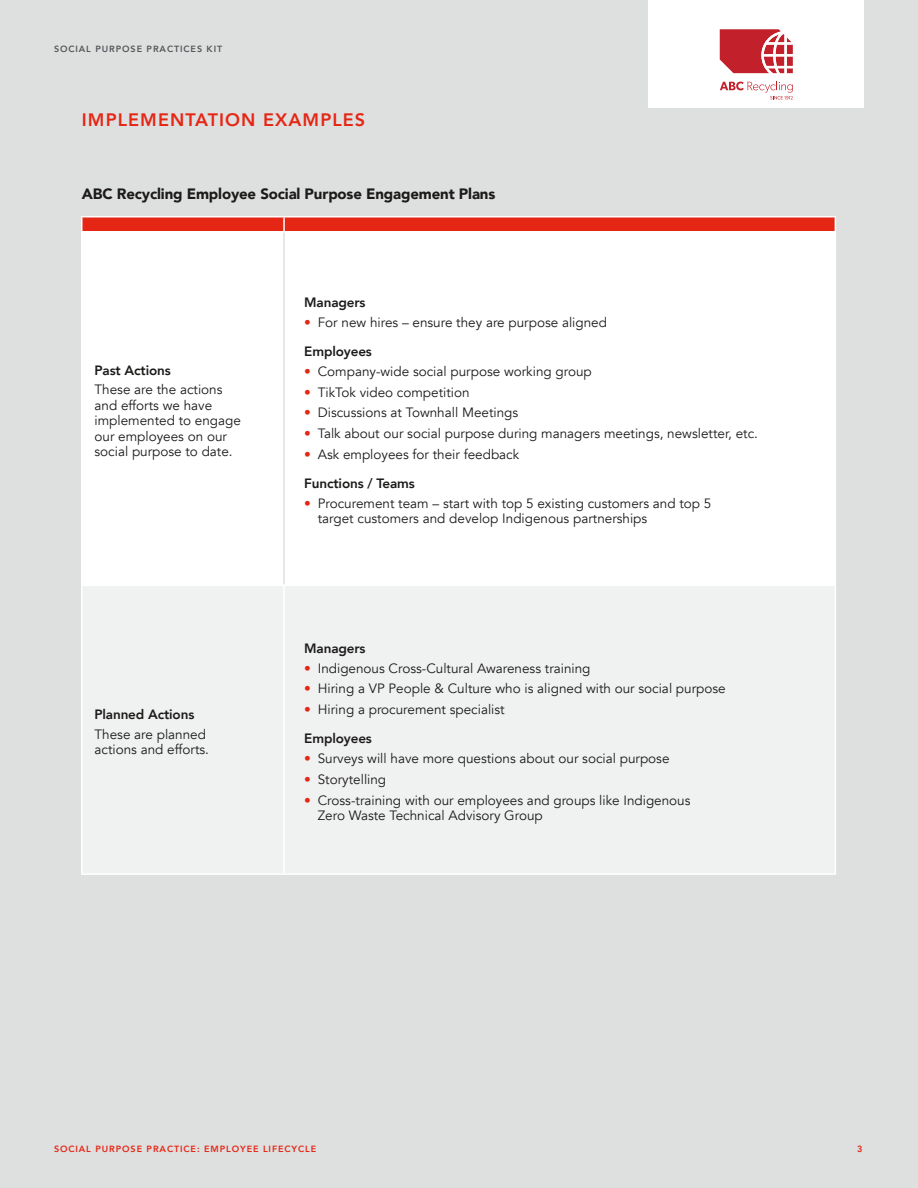
<style>
.page{position:relative;width:918px;height:1188px;background:#dedfdf}
.page>*{position:absolute;margin:0;border:0;box-sizing:border-box;transform-origin:0 0}
.Headline{font:800 18px "Avenir";letter-spacing:.06em;color:#e62615}
.Body_Bolded{font:900 15px "Avenir";letter-spacing:-.01em;color:#1c1b1a}
.Table_Copy{font:13.5px/15.3px "Avenir";color:#1c1b1a}
.Body_Copy_Bold_Subhe{font:800 13.5px "Avenir";letter-spacing:-.01em;color:#1c1b1a}
.t1{font:800 9px "Avenir";letter-spacing:.1em;color:#e62615}
.t2{font:800 9px "Avenir";letter-spacing:.1em;color:#54575a}
.s1{font-weight:900;color:#e62615}
</style>
<div class="page">
<div style="left:648px;top:0;width:216px;height:108px;background:#fff"></div>
<svg style="left:720px;top:82px;width:73px;height:17px"></svg>
<svg style="left:720px;top:29px;width:73px;height:44px"></svg>
<div style="left:82px;top:232px;width:202px;height:353px;background:#fff"></div>
<div style="left:284px;top:232px;width:551px;height:353px;background:#fff"></div>
<div style="left:82px;top:586px;width:753px;height:287px;background:#f0f1f1"></div>
<hr style="left:81px;top:216px;width:203px;height:2px;background:#fff">
<hr style="left:284px;top:216px;width:552px;height:2px;background:#fff">
<svg style="left:81px;top:217px;width:755px;height:15px"></svg>
<hr style="left:283px;top:232px;width:2px;height:353px;background:#dedfdf">
<hr style="left:283px;top:586px;width:2px;height:287px;background:#fff">
<hr style="left:81px;top:585px;width:203px;height:1px;background:#fff">
<hr style="left:284px;top:585px;width:552px;height:1px;background:#fff">
<hr style="left:81px;top:873px;width:203px;height:2px;background:#fff">
<hr style="left:284px;top:873px;width:552px;height:2px;background:#fff">
<hr style="left:81px;top:232px;width:1px;height:353px;background:#fff">
<hr style="left:835px;top:232px;width:1px;height:353px;background:#fff">
<hr style="left:81px;top:586px;width:1px;height:287px;background:#fff">
<hr style="left:835px;top:586px;width:1px;height:287px;background:#fff">
<p class="t2" style="left:54px;top:42px;width:170px">SOCIAL PURPOSE PRACTICES KIT</p>
<p class="Headline" style="left:82px;top:106px;width:285px">IMPLEMENTATION EXAMPLES</p>
<p class="Body_Bolded" style="left:82px;top:181px;width:415px">ABC Recycling Employee Social Purpose Engagement Plans</p>
<p class="Body_Copy_Bold_Subhe" style="left:94px;top:360px;width:78px">Past Actions</p>
<p class="Table_Copy" style="left:94px;top:382px;width:148px">These are the actions and efforts we have implemented to engage our employees on our social purpose to date.</p>
<p class="Body_Copy_Bold_Subhe" style="left:94px;top:704px;width:101px">Planned Actions</p>
<p class="Table_Copy" style="left:94px;top:727px;width:116px">These are planned actions and efforts.</p>
<p class="Body_Copy_Bold_Subhe" style="left:304px;top:292px;width:63px">Managers</p>
<p class="Table_Copy" style="left:304px;top:315px;width:304px"><span class="s1">•</span> For new hires – ensure they are purpose aligned</p>
<p class="Body_Copy_Bold_Subhe" style="left:304px;top:341px;width:69px">Employees</p>
<p class="Table_Copy" style="left:304px;top:364px;width:289px"><span class="s1">•</span> Company-wide social purpose working group</p>
<p class="Table_Copy" style="left:304px;top:385px;width:167px"><span class="s1">•</span> TikTok video competition</p>
<p class="Table_Copy" style="left:304px;top:405px;width:216px"><span class="s1">•</span> Discussions at Townhall Meetings</p>
<p class="Table_Copy" style="left:304px;top:426px;width:455px"><span class="s1">•</span> Talk about our social purpose during managers meetings, newsletter, etc.</p>
<p class="Table_Copy" style="left:304px;top:447px;width:217px"><span class="s1">•</span> Ask employees for their feedback</p>
<p class="Body_Copy_Bold_Subhe" style="left:304px;top:473px;width:112px">Functions / Teams</p>
<p class="Table_Copy" style="left:318px;top:496px;width:395px;text-indent:-14px"><span class="s1">•</span> Procurement team – start with top 5 existing customers and top 5 target customers and develop Indigenous partnerships</p>
<p class="Body_Copy_Bold_Subhe" style="left:304px;top:638px;width:63px">Managers</p>
<p class="Table_Copy" style="left:304px;top:661px;width:288px"><span class="s1">•</span> Indigenous Cross-Cultural Awareness training</p>
<p class="Table_Copy" style="left:304px;top:681px;width:423px"><span class="s1">•</span> Hiring a VP People &amp; Culture who is aligned with our social purpose</p>
<p class="Table_Copy" style="left:304px;top:702px;width:202px"><span class="s1">•</span> Hiring a procurement specialist</p>
<p class="Body_Copy_Bold_Subhe" style="left:304px;top:728px;width:69px">Employees</p>
<p class="Table_Copy" style="left:304px;top:751px;width:367px"><span class="s1">•</span> Surveys will have more questions about our social purpose</p>
<p class="Table_Copy" style="left:304px;top:772px;width:83px"><span class="s1">•</span> Storytelling</p>
<p class="Table_Copy" style="left:318px;top:793px;width:374px;text-indent:-14px"><span class="s1">•</span> Cross-training with our employees and groups like Indigenous<br>Zero Waste Technical Advisory Group</p>
<p class="t1" style="left:54px;top:1142px;width:264px">SOCIAL PURPOSE PRACTICE: EMPLOYEE LIFECYCLE</p>
<p class="t1" style="left:857px;top:1142px;width:7px">3</p>
</div>
